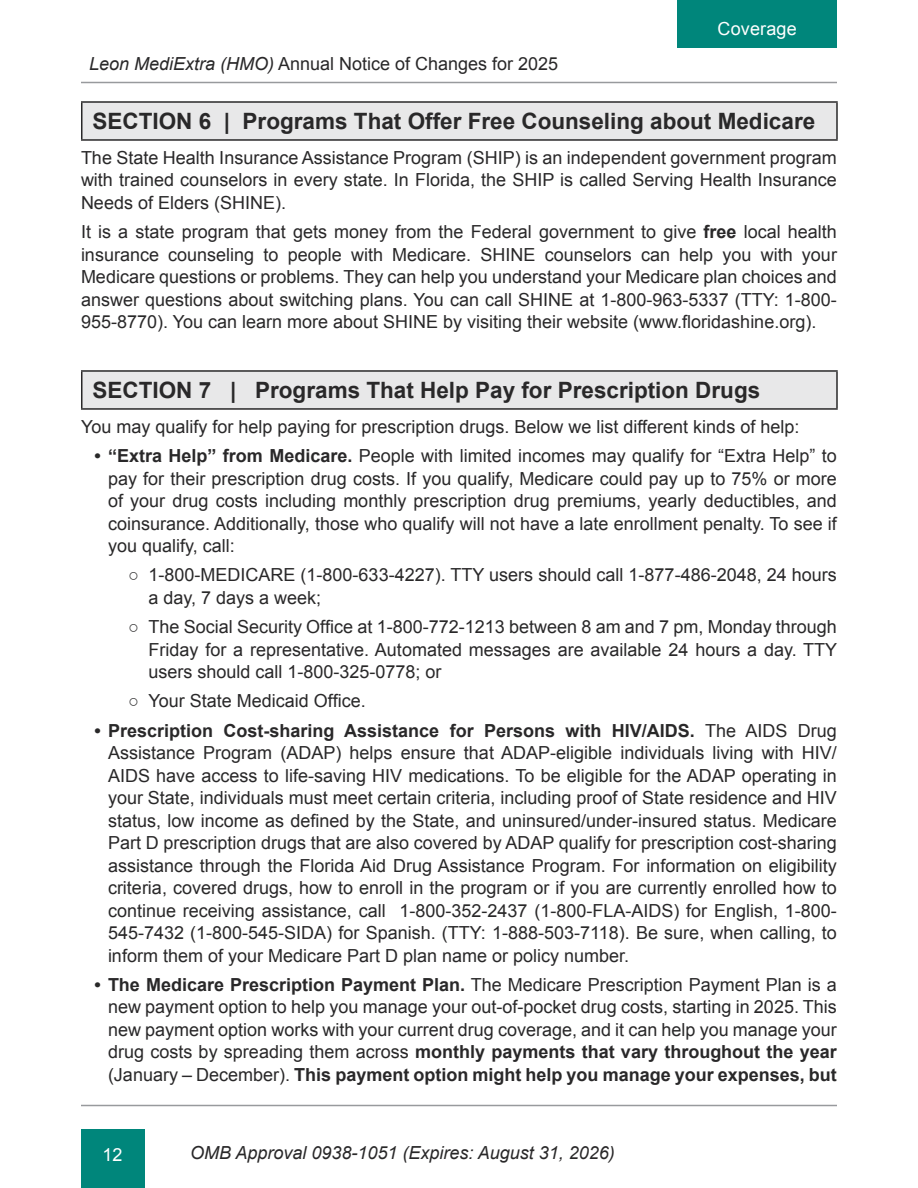
<style>
.page{position:relative;width:918px;height:1188px;background:#fff}
.page>*{position:absolute;margin:0;border:0;box-sizing:border-box;transform-origin:0 0}
.t1{font:700 22.5px "Arial";color:#292829}
.t2{font:18px/22.5px "Arial";color:#292829;text-align:justify}
.t3{font:italic 18px "Arial";color:#292829}
.t4{font:18px "Arial";letter-spacing:.01em;color:#fff}
.s1{font-style:italic}
.s2{font-weight:700}
</style>
<div class="page">
<hr style="left:81px;top:82px;width:756px;height:1px;background:#989a9d">
<hr style="left:81px;top:1105px;width:756px;height:1px;background:#989a9d">
<div style="left:81px;top:1129px;width:63px;height:59px;background:#00867b"></div>
<div style="left:677px;top:0;width:160px;height:48px;background:#00867b"></div>
<div style="left:82px;top:102px;width:755px;height:38px;background:#e8e8e9"></div>
<hr style="left:81px;top:103px;width:1px;height:36px;background:#292829">
<hr style="left:81px;top:101px;width:757px;height:2px;background:#292829">
<hr style="left:836px;top:103px;width:2px;height:36px;background:#292829">
<hr style="left:81px;top:139px;width:757px;height:2px;background:#292829">
<div style="left:82px;top:371px;width:755px;height:38px;background:#e8e8e9"></div>
<hr style="left:81px;top:372px;width:1px;height:36px;background:#292829">
<hr style="left:81px;top:370px;width:757px;height:2px;background:#292829">
<hr style="left:836px;top:372px;width:2px;height:36px;background:#292829">
<hr style="left:81px;top:408px;width:757px;height:2px;background:#292829">
<p class="t2" style="left:89px;top:53px;width:471px"><span class="s1">Leon MediExtra (HMO)</span> Annual Notice of Changes for 2025</p>
<p class="t4" style="left:718px;top:17px;width:81px">Coverage</p>
<p class="t1" style="left:93px;top:106px;width:724px">SECTION 6 | Programs That Offer Free Counseling about Medicare</p>
<p class="t2" style="left:81px;top:147px;width:757px">The State Health Insurance Assistance Program (SHIP) is an independent government program with trained counselors in every state. In Florida, the SHIP is called Serving Health Insurance Needs of Elders (SHINE).</p>
<p class="t2" style="left:81px;top:221px;width:757px">It is a state program that gets money from the Federal government to give <span class="s2">free</span> local health insurance counseling to people with Medicare. SHINE counselors can help you with your Medicare questions or problems. They can help you understand your Medicare plan choices and answer questions about switching plans. You can call SHINE at 1-800-963-5337 (TTY: 1-800- 955-8770). You can learn more about SHINE by visiting their website (www.floridashine.org).</p>
<p class="t1" style="left:93px;top:375px;width:669px">SECTION 7 | Programs That Help Pay for Prescription Drugs</p>
<p class="t2" style="left:81px;top:416px;width:720px">You may qualify for help paying for prescription drugs. Below we list different kinds of help:</p>
<p class="t2" style="left:108px;top:445px;width:731px;text-indent:-14px"><span class="s2">• “Extra Help” from Medicare.</span> People with limited incomes may qualify for “Extra Help” to pay for their prescription drug costs. If you qualify, Medicare could pay up to 75% or more of your drug costs including monthly prescription drug premiums, yearly deductibles, and coinsurance. Additionally, those who qualify will not have a late enrollment penalty. To see if you qualify, call:</p>
<p class="t2" style="left:148px;top:564px;width:690px;text-indent:-20px">○ 1-800-MEDICARE (1-800-633-4227). TTY users should call 1-877-486-2048, 24 hours a day, 7 days a week;</p>
<p class="t2" style="left:148px;top:616px;width:690px;text-indent:-20px">○ The Social Security Office at 1-800-772-1213 between 8 am and 7 pm, Monday through Friday for a representative. Automated messages are available 24 hours a day. TTY users should call 1-800-325-0778; or</p>
<p class="t2" style="left:128px;top:690px;width:239px">○ Your State Medicaid Office.</p>
<p class="t2" style="left:108px;top:719px;width:731px;text-indent:-14px"><span class="s2">• Prescription Cost-sharing Assistance for Persons with HIV/AIDS.</span> The AIDS Drug Assistance Program (ADAP) helps ensure that ADAP-eligible individuals living with HIV/ AIDS have access to life-saving HIV medications. To be eligible for the ADAP operating in your State, individuals must meet certain criteria, including proof of State residence and HIV status, low income as defined by the State, and uninsured/under-insured status. Medicare Part D prescription drugs that are also covered by ADAP qualify for prescription cost-sharing assistance through the Florida Aid Drug Assistance Program. For information on eligibility criteria, covered drugs, how to enroll in the program or if you are currently enrolled how to continue receiving assistance, call 1-800-352-2437 (1-800-FLA-AIDS) for English, 1-800- 545-7432 (1-800-545-SIDA) for Spanish. (TTY: 1-888-503-7118). Be sure, when calling, to inform them of your Medicare Part D plan name or policy number.</p>
<p class="t2" style="left:108px;top:974px;width:730px;text-indent:-14px"><span class="s2">• The Medicare Prescription Payment Plan.</span> The Medicare Prescription Payment Plan is a new payment option to help you manage your out-of-pocket drug costs, starting in 2025. This new payment option works with your current drug coverage, and it can help you manage your drug costs by spreading them across <span class="s2">monthly payments that vary throughout the year </span>(January – December). <span class="s2">This payment option might help you manage your expenses, but</span></p>
<p class="t4" style="left:102px;top:1142px;width:22px">12</p>
<p class="t3" style="left:190px;top:1141px;width:426px">OMB Approval 0938-1051 (Expires: August 31, 2026)</p>
</div>
